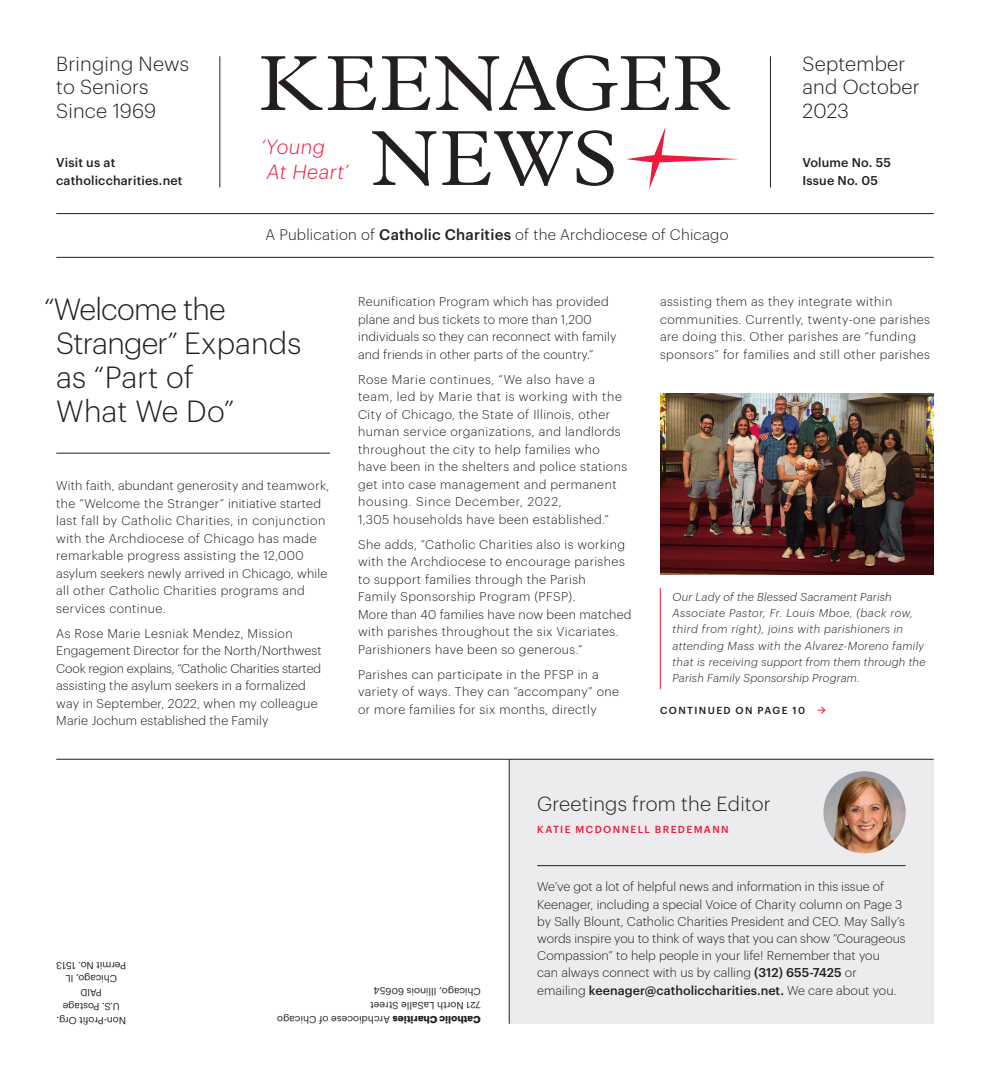
<style>
.page{position:relative;width:990px;height:1080px;background:#fff}
.page>*{position:absolute;margin:0;border:0;box-sizing:border-box;transform-origin:0 0}
.t1{font:300 78.75px "Plantin MT Pro";letter-spacing:.025em;color:#231f20}
.t2{font:300 30px/33.8px "Graphik";letter-spacing:-.025em;color:#231f20}
.t3{font:300 20px/23.8px "Graphik";letter-spacing:.01em;color:#231f20}
.t4{font:italic 300 20px/25px "Graphik";letter-spacing:.025em;color:#ed1a3b}
.t5{font:300 15px "Graphik";letter-spacing:.015em;color:#231f20}
.t6{font:300 12.5px/17.5px "Graphik";letter-spacing:.035em;color:#231f20}
.t7{font:300 12.5px/17.2px "Graphik";letter-spacing:.005em;color:#231f20}
.t8{font:300 12.5px/17.5px "Graphik";letter-spacing:.01em;color:#231f20}
.t9{font:500 12.5px/17.5px "Graphik";letter-spacing:.015em;color:#231f20}
.t10{font:italic 300 11.25px/16.2px "Graphik";letter-spacing:.03em;color:#231f20}
.story_copy{font:10px/13.8px "Graphik";color:#231f20;text-align:center}
.t11{font:500 10px "Graphik";letter-spacing:.14em;color:#ed1a3b}
.t12{font:500 10px "Graphik";letter-spacing:.14em;color:#231f20}
.s1{font-weight:500}
.s2{font-weight:700}
</style>
<div class="page">
<div style="left:509px;top:759px;width:425px;height:265px;background:#ececee"></div>
<hr style="left:56px;top:453px;width:274px;height:1px;background:#231f20">
<svg style="left:818px;top:706px;width:8px;height:8px"></svg>
<hr style="left:537px;top:865px;width:369px;height:1px;background:#231f20">
<hr style="left:509px;top:759px;width:1px;height:265px;background:#231f20">
<img style="left:823px;top:771px;width:83px;height:82px;border-radius:41px">
<hr style="left:220px;top:56px;width:1px;height:131px;background:#231f20">
<hr style="left:770px;top:56px;width:1px;height:131px;background:#231f20">
<svg style="left:627px;top:127px;width:111px;height:62px"></svg>
<hr style="left:56px;top:759px;width:878px;height:1px;background:#231f20">
<hr style="left:660px;top:588px;width:1px;height:101px;background:#ed1a3b">
<img style="left:660px;top:394px;width:274px;height:180px">
<hr style="left:56px;top:257px;width:878px;height:1px;background:#231f20">
<hr style="left:56px;top:213px;width:878px;height:1px;background:#231f20">
<p class="t3" style="left:56px;top:50px;width:135px">Bringing News to Seniors<br>Since 1969</p>
<p class="t3" style="left:802px;top:50px;width:119px">September and October<br>2023</p>
<p class="t9" style="left:56px;top:153px;width:128px">Visit us at catholiccharities.net</p>
<p class="t9" style="left:802px;top:153px;width:90px">Volume No. 55<br>Issue No. 05</p>
<p class="t1" style="left:260px;top:38px;width:472px">KEENAGER</p>
<p class="t1" style="left:371px;top:113px;width:249px">NEWS</p>
<p class="t4" style="left:261px;top:132px;width:89px">‘Young<br>At Heart’</p>
<p class="t5" style="left:265px;top:224px;width:465px">A Publication of <span class="s1">Catholic Charities</span> of the Archdiocese of Chicago</p>
<p class="t2" style="left:56px;top:290px;width:247px;text-indent:-12px">“Welcome the<br>Stranger” Expands as “Part of<br>What We Do”</p>
<p class="t6" style="left:56px;top:476px;width:275px">With faith, abundant generosity and teamwork, the “Welcome the Stranger” initiative started last fall by Catholic Charities, in conjunction with the Archdiocese of Chicago has made remarkable progress assisting the 12,000 asylum seekers newly arrived in Chicago, while all other Catholic Charities programs and services continue.</p>
<p class="t8" style="left:56px;top:624px;width:267px">As Rose Marie Lesniak Mendez, Mission Engagement Director for the North/Northwest Cook region explains, “Catholic Charities started assisting the asylum seekers in a formalized way in September, 2022, when my colleague Marie Jochum established the Family</p>
<p class="story_copy" style="left:126px;top:973px;width:71px;rotate:-180deg">Permit No. 1513</p>
<p class="story_copy" style="left:117px;top:987px;width:53px;rotate:-180deg">Chicago, IL</p>
<p class="story_copy" style="left:102px;top:1000px;width:23px;rotate:-180deg">PAID</p>
<p class="t8" style="left:358px;top:292px;width:260px">Reunification Program which has provided plane and bus tickets to more than 1,200 individuals so they can reconnect with family and friends in other parts of the country.”</p>
<p class="t6" style="left:358px;top:370px;width:271px">Rose Marie continues, “We also have a team, led by Marie that is working with the City of Chicago, the State of Illinois, other human service organizations, and landlords throughout the city to help families who have been in the shelters and police stations get into case management and permanent housing. Since December, 2022,<br>1,305 households have been established.”</p>
<p class="t6" style="left:358px;top:535px;width:275px">She adds, “Catholic Charities also is working with the Archdiocese to encourage parishes to support families through the Parish<br>Family Sponsorship Program (PFSP).<br>More than 40 families have now been matched with parishes throughout the six Vicariates.<br>Parishioners have been so generous.”</p>
<p class="t6" style="left:358px;top:665px;width:263px">Parishes can participate in the PFSP in a variety of ways. They can “accompany” one or more families for six months, directly</p>
<p class="t6" style="left:660px;top:292px;width:272px">assisting them as they integrate within communities. Currently, twenty-one parishes are doing this. Other parishes are “funding sponsors” for families and still other parishes</p>
<p class="t10" style="left:672px;top:588px;width:254px">Our Lady of the Blessed Sacrament Parish Associate Pastor, Fr. Louis Mboe, (back row, third from right), joins with parishioners in attending Mass with the Alvarez-Moreno family that is receiving support from them through the Parish Family Sponsorship Program.</p>
<p class="t12" style="left:660px;top:703px;width:147px">CONTINUED ON PAGE 10</p>
<p class="story_copy" style="left:481px;top:999px;width:109px;rotate:-180deg">Chicago, Illinois 60654</p>
<p class="t3" style="left:537px;top:790px;width:235px">Greetings from the Editor</p>
<p class="t11" style="left:537px;top:822px;width:193px">KATIE MCDONNELL BREDEMANN</p>
<p class="t7" style="left:537px;top:877px;width:370px">We’ve got a lot of helpful news and information in this issue of Keenager, including a special Voice of Charity column on Page 3 by Sally Blount, Catholic Charities President and CEO. May Sally’s words inspire you to think of ways that you can show “Courageous Compassion” to help people in your life! Remember that you<br>can always connect with us by calling <span class="s1">(312) 655-7425</span> or emailing <span class="s1">keenager@catholiccharities.net.</span> We care about you.</p>
<p class="story_copy" style="left:126px;top:1028px;width:71px;rotate:-180deg">Non-Profit Org.<br>U.S. Postage</p>
<p class="story_copy" style="left:481px;top:1013px;width:112px;rotate:-180deg">721 North LaSalle Street</p>
<p class="story_copy" style="left:481px;top:1027px;width:205px;rotate:-180deg"><span class="s2">Catholic Charities</span> Archdiocese of Chicago</p>
</div>
